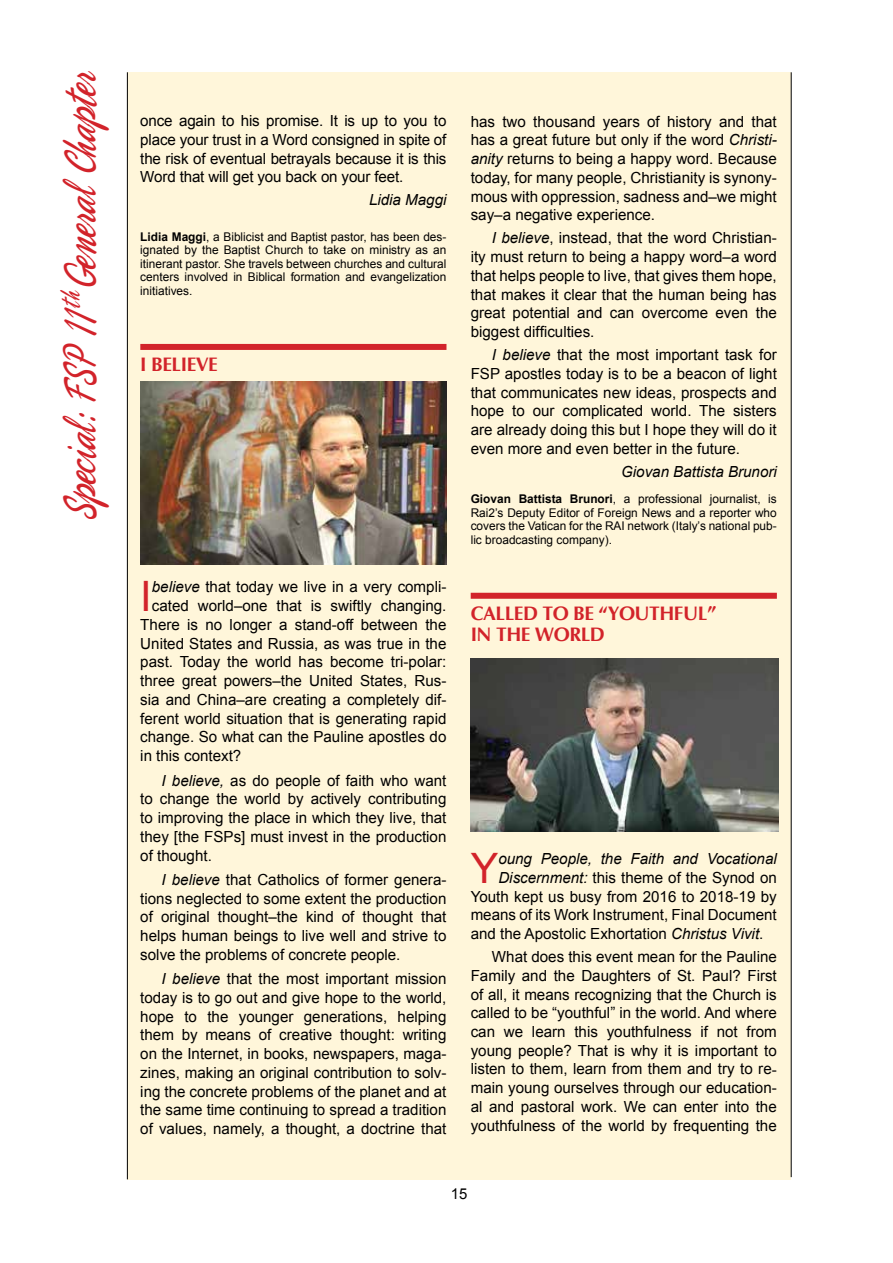
<style>
.page{position:relative;width:893px;height:1263px;background:#fff}
.page>*{position:absolute;margin:0;border:0;box-sizing:border-box;transform-origin:0 0}
.t1{font:48px "Phoenix Script FLF";color:#d2232a;scale:.7 1}
.t2{font:41.85px "Arial";color:#d2232a}
.t3{font:700 19.5px/21px "Optima";letter-spacing:-.025em;color:#d2232a}
.t4{font:15.3px/18.8px "Arial";color:#000;text-align:justify}
.t5{font:italic 15.3px "Arial";color:#000}
.t6{font:15px "Arial";color:#000}
.t7{font:12px/13.5px "Arial";color:#000;text-align:justify}
.s1{font-weight:700}
.s2{font-style:italic}
</style>
<div class="page">
<div style="left:128px;top:72px;width:663px;height:1107px;background:#fff6da"></div>
<img style="left:471px;top:658px;width:307px;height:173px">
<hr style="left:127px;top:72px;width:1px;height:1107px;background:#000">
<hr style="left:791px;top:72px;width:1px;height:1105px;background:#000">
<img style="left:140px;top:381px;width:306px;height:183px">
<div style="left:140px;top:344px;width:306px;height:6px;background:#d2232a"></div>
<div style="left:471px;top:593px;width:306px;height:6px;background:#d2232a"></div>
<h1 class="t1" style="left:55px;top:521px;width:644px;rotate:-90deg">Special: fsp 11<sup>th</sup>General Chapter</h1>
<p class="t4" style="left:140px;top:111px;width:308px">once again to his promise. It is up to you to place your trust in a Word consigned in spite of the risk of eventual betrayals because it is this Word that will get you back on your feet.</p>
<p class="t5" style="left:369px;top:190px;width:79px">Lidia Maggi</p>
<p class="t7" style="left:140px;top:230px;width:308px"><span class="s1">Lidia Maggi</span>, a Biblicist and Baptist pastor, has been des&shy;ignated by the Baptist Church to take on ministry as an itinerant pastor. She travels between churches and cultural centers involved in Biblical formation and evangelization initiatives.</p>
<p class="t3" style="left:140px;top:354px;width:79px">I BELIEVE</p>
<h2 class="t2" style="left:140px;top:568px;width:13px">I</h2>
<p class="t4" style="left:152px;top:578px;width:296px"><span class="s2">believe</span> that today we live in a very compli-</p>
<p class="t4" style="left:152px;top:596px;width:296px">cated world–one that is swiftly changing.</p>
<p class="t4" style="left:140px;top:615px;width:308px">There is no longer a stand-off between the</p>
<p class="t4" style="left:140px;top:634px;width:308px">United States and Russia, as was true in the</p>
<p class="t4" style="left:140px;top:653px;width:308px">past. Today the world has become tri-polar:</p>
<p class="t4" style="left:140px;top:671px;width:308px">three great powers–the United States, Rus-</p>
<p class="t4" style="left:140px;top:690px;width:308px">sia and China–are creating a completely dif-</p>
<p class="t4" style="left:140px;top:709px;width:308px">ferent world situation that is generating rapid</p>
<p class="t4" style="left:140px;top:728px;width:308px">change. So what can the Pauline apostles do</p>
<p class="t4" style="left:140px;top:746px;width:103px">in this context?</p>
<p class="t4" style="left:140px;top:771px;width:308px;text-indent:21px"><span class="s2">I believe,</span> as do people of faith who want to change the world by actively contributing to improving the place in which they live, that they [the FSPs] must invest in the production of thought.</p>
<p class="t4" style="left:140px;top:870px;width:308px;text-indent:21px"><span class="s2">I believe</span> that Catholics of former genera&shy;tions neglected to some extent the production of original thought–the kind of thought that helps human beings to live well and strive to solve the problems of concrete people.</p>
<p class="t4" style="left:140px;top:969px;width:308px;text-indent:21px"><span class="s2">I believe</span> that the most important mission today is to go out and give hope to the world, hope to the younger generations, helping them by means of creative thought: writing on the Internet, in books, newspapers, maga&shy;zines, making an original contribution to solv&shy;ing the concrete problems of the planet and at the same time continuing to spread a tradition of values, namely, a thought, a doctrine that</p>
<p class="t4" style="left:471px;top:112px;width:308px">has two thousand years of history and that has a great future but only if the word <span class="s2">Christi&shy;anity</span> returns to being a happy word. Because today, for many people, Christianity is synony&shy;mous with oppression, sadness and–we might say–a negative experience.</p>
<p class="t4" style="left:471px;top:229px;width:308px;text-indent:21px"><span class="s2">I believe</span>, instead, that the word Christian&shy;ity must return to being a happy word–a word that helps people to live, that gives them hope, that makes it clear that the human being has great potential and can overcome even the biggest difficulties.</p>
<p class="t4" style="left:471px;top:345px;width:308px;text-indent:21px"><span class="s2">I believe</span> that the most important task for FSP apostles today is to be a beacon of light that communicates new ideas, prospects and hope to our complicated world. The sisters are already doing this but I hope they will do it even more and even better in the future.</p>
<p class="t5" style="left:621px;top:462px;width:157px">Giovan Battista Brunori</p>
<p class="t7" style="left:471px;top:492px;width:308px"><span class="s1">Giovan Battista Brunori</span>, a professional journalist, is Rai2’s Deputy Editor of Foreign News and a reporter who covers the Vatican for the RAI network (Italy’s national pub&shy;lic broadcasting company).</p>
<p class="t3" style="left:471px;top:603px;width:247px">CALLED TO BE “YOUTHFUL”<br>IN THE WORLD</p>
<h2 class="t2" style="left:471px;top:839px;width:29px">Y</h2>
<p class="t5" style="left:498px;top:849px;width:280px">oung People, the Faith and Vocational</p>
<p class="t4" style="left:498px;top:868px;width:280px"><span class="s2">Discernment:</span> this theme of the Synod on</p>
<p class="t4" style="left:471px;top:887px;width:308px">Youth kept us busy from 2016 to 2018-19 by</p>
<p class="t4" style="left:471px;top:905px;width:308px">means of its Work Instrument, Final Document</p>
<p class="t4" style="left:471px;top:924px;width:294px">and the Apostolic Exhortation <span class="s2">Christus Vivit</span>.</p>
<p class="t4" style="left:471px;top:947px;width:308px;text-indent:21px">What does this event mean for the Pauline Family and the Daughters of St. Paul? First of all, it means recognizing that the Church is called to be “youthful” in the world. And where can we learn this youthfulness if not from young people? That is why it is important to listen to them, learn from them and try to re&shy;main young ourselves through our education&shy;al and pastoral work. We can enter into the youthfulness of the world by frequenting the</p>
<p class="t6" style="left:451px;top:1183px;width:18px">15</p>
</div>
